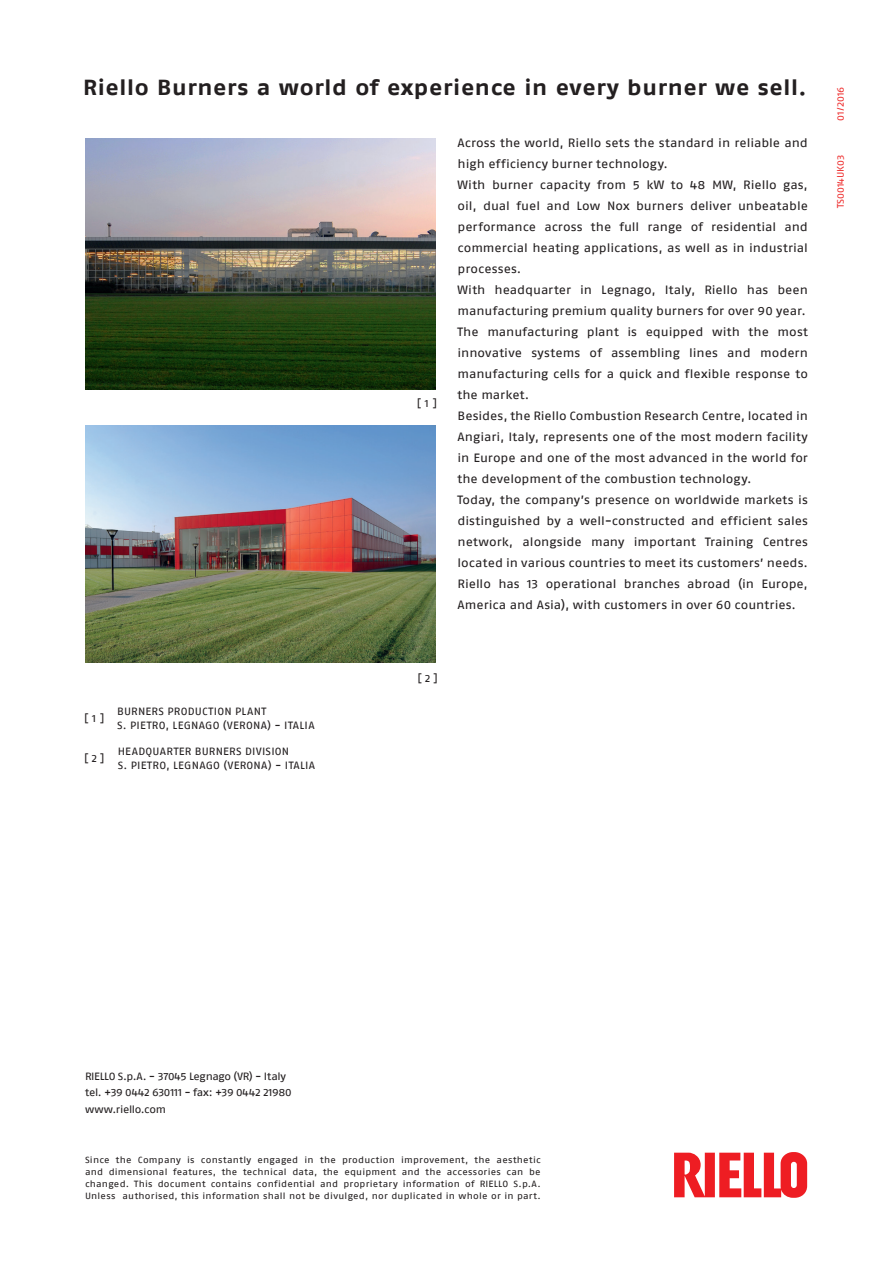
<style>
.page{position:relative;width:893px;height:1263px;background:#fff}
.page>*{position:absolute;margin:0;border:0;box-sizing:border-box;transform-origin:0 0}
.t1{font:700 21.75px "Fago Ex Lf";letter-spacing:.03em;color:#231f20}
.t2{font:12px/21px "Fago Ex Lf";color:#231f20;text-align:justify}
.t3{font:10.5px "Fago Ex Lf";letter-spacing:.015em;color:#231f20}
.t4{font:10.5px "Fago Ex Lf";letter-spacing:-.02em;color:#231f20}
.t5{font:10.5px "Fago Ex Lf";letter-spacing:-.015em;color:#231f20}
.t6{font:10.5px "Fago Ex Lf";letter-spacing:-.03em;color:#231f20}
.t7{font:9.45px "Fago Ex Lf";color:#ee3030}
.t8{font:9px/12px "Fago Ex Lf";letter-spacing:.025em;color:#231f20;text-align:justify}
</style>
<div class="page">
<svg style="left:674px;top:1152px;width:133px;height:46px"></svg>
<img style="left:85px;top:138px;width:351px;height:251px">
<img style="left:85px;top:425px;width:351px;height:238px">
<p class="t1" style="left:83px;top:75px;width:725px">Riello Burners a world of experience in every burner we sell.</p>
<p class="t2" style="left:458px;top:132px;width:352px">Across the world, Riello sets the standard in reliable and high efficiency burner technology.</p>
<p class="t2" style="left:458px;top:174px;width:352px">With burner capacity from 5 kW to 48 MW, Riello gas, oil, dual fuel and Low Nox burners deliver unbeatable performance across the full range of residential and commercial heating applications, as well as in industrial processes.</p>
<p class="t2" style="left:458px;top:279px;width:352px">With headquarter in Legnago, Italy, Riello has been manufacturing premium quality burners for over 90 year.</p>
<p class="t2" style="left:458px;top:321px;width:352px">The manufacturing plant is equipped with the most innovative systems of assembling lines and modern manufacturing cells for a quick and flexible response to the market.</p>
<p class="t2" style="left:458px;top:405px;width:352px">Besides, the Riello Combustion Research Centre, located in Angiari, Italy, represents one of the most modern facility in Europe and one of the most advanced in the world for the development of the combustion technology.</p>
<p class="t2" style="left:458px;top:489px;width:352px">Today, the company’s presence on worldwide markets is distinguished by a well-constructed and efficient sales network, alongside many important Training Centres located in various countries to meet its customers’ needs.</p>
<p class="t2" style="left:458px;top:573px;width:352px">Riello has 13 operational branches abroad (in Europe,<br>America and Asia), with customers in over 60 countries.</p>
<p class="t3" style="left:417px;top:397px;width:22px">[ 1 ]</p>
<p class="t3" style="left:84px;top:712px;width:22px">[ 1 ]</p>
<p class="t3" style="left:84px;top:752px;width:22px">[ 2 ]</p>
<p class="t3" style="left:117px;top:705px;width:151px">BURNERS PRODUCTION PLANT</p>
<p class="t3" style="left:117px;top:719px;width:199px">S. PIETRO, LEGNAGO (VERONA) - ITALIA</p>
<p class="t3" style="left:118px;top:745px;width:173px">HEADQUARTER BURNERS DIVISION</p>
<p class="t3" style="left:118px;top:759px;width:199px">S. PIETRO, LEGNAGO (VERONA) - ITALIA</p>
<p class="t3" style="left:417px;top:672px;width:22px">[ 2 ]</p>
<p class="t7" style="left:835px;top:121px;width:36px;rotate:-90deg">01/2016</p>
<p class="t7" style="left:835px;top:208px;width:55px;rotate:-90deg">TS0014UK03</p>
<p class="t4" style="left:85px;top:1070px;width:203px">RIELLO S.p.A. - 37045 Legnago (VR) - Italy</p>
<p class="t5" style="left:85px;top:1086px;width:208px">tel. +39 0442 630111 - fax: +39 0442 21980</p>
<p class="t6" style="left:85px;top:1103px;width:82px">www.riello.com</p>
<p class="t8" style="left:85px;top:1154px;width:457px">Since the Company is constantly engaged in the production improvement, the aesthetic and dimensional features, the technical data, the equipment and the accessories can be changed. This document contains confidential and proprietary information of RIELLO S.p.A.<br>Unless authorised, this information shall not be divulged, nor duplicated in whole or in part.</p>
</div>
